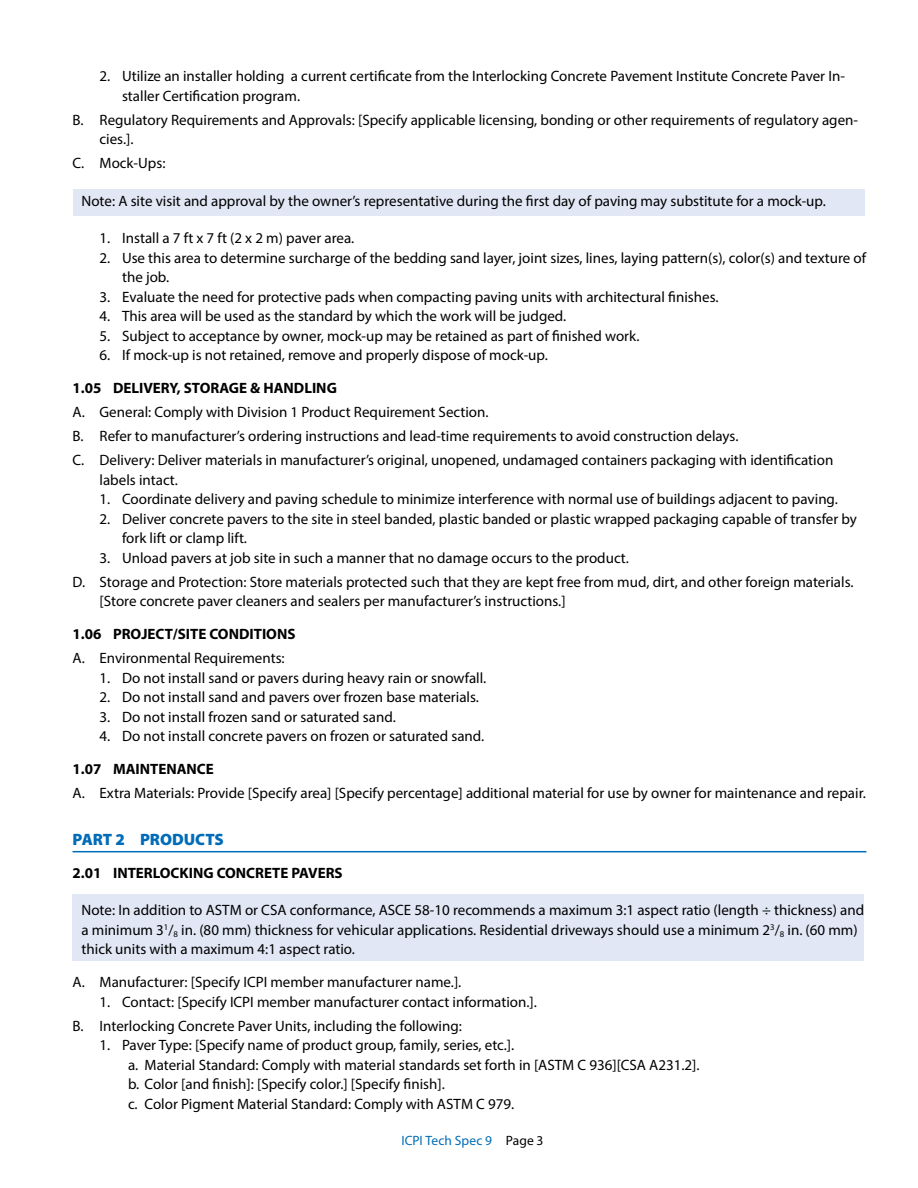
<style>
.page{position:relative;width:918px;height:1188px;background:#fff}
.page>*{position:absolute;margin:0;border:0;box-sizing:border-box;transform-origin:0 0}
.t1{font:900 16.5px "Myriad Pro";color:#006cb7}
.t2{font:15px/19.5px "Myriad Pro";color:#000}
.t3{font:700 15px "Myriad Pro";color:#000}
.t4{font:13.5px "Myriad Pro";color:#006cb7}
.s1{color:#000}
</style>
<div class="page">
<div style="left:72px;top:895px;width:792px;height:66px;background:#e1e7f5"></div>
<div style="left:73px;top:189px;width:792px;height:27px;background:#e1e7f5"></div>
<hr style="left:73px;top:851px;width:793px;height:1px;background:#006cb7">
<p class="t2" style="left:122px;top:66px;width:724px;text-indent:-22px">2. Utilize an installer holding a current certificate from the Interlocking Concrete Pavement Institute Concrete Paver In&shy;staller Certification program.</p>
<p class="t2" style="left:100px;top:110px;width:760px;text-indent:-27px">B. Regulatory Requirements and Approvals: [Specify applicable licensing, bonding or other requirements of regulatory agen&shy;cies.].</p>
<p class="t2" style="left:73px;top:153px;width:94px">C. Mock-Ups:</p>
<p class="t2" style="left:82px;top:191px;width:746px">Note: A site visit and approval by the owner’s representative during the first day of paving may substitute for a mock-up.</p>
<p class="t2" style="left:100px;top:228px;width:256px">1. Install a 7 ft x 7 ft (2 x 2 m) paver area.</p>
<p class="t2" style="left:122px;top:248px;width:746px;text-indent:-22px">2. Use this area to determine surcharge of the bedding sand layer, joint sizes, lines, laying pattern(s), color(s) and texture of the job.</p>
<p class="t2" style="left:100px;top:287px;width:621px">3. Evaluate the need for protective pads when compacting paving units with architectural finishes.</p>
<p class="t2" style="left:100px;top:306px;width:468px">4. This area will be used as the standard by which the work will be judged.</p>
<p class="t2" style="left:100px;top:326px;width:542px">5. Subject to acceptance by owner, mock-up may be retained as part of finished work.</p>
<p class="t2" style="left:100px;top:345px;width:450px">6. If mock-up is not retained, remove and properly dispose of mock-up.</p>
<p class="t3" style="left:73px;top:379px;width:266px">1.05 DELIVERY, STORAGE &amp; HANDLING</p>
<p class="t2" style="left:73px;top:400px;width:762px;line-height:24px">A. General: Comply with Division 1 Product Requirement Section.<br>B. Refer to manufacturer’s ordering instructions and lead-time requirements to avoid construction delays.<br>C. Delivery: Deliver materials in manufacturer’s original, unopened, undamaged containers packaging with identification</p>
<p class="t2" style="left:100px;top:470px;width:80px">labels intact.</p>
<p class="t2" style="left:100px;top:489px;width:740px">1. Coordinate delivery and paving schedule to minimize interference with normal use of buildings adjacent to paving.</p>
<p class="t2" style="left:122px;top:509px;width:736px;text-indent:-22px">2. Deliver concrete pavers to the site in steel banded, plastic banded or plastic wrapped packaging capable of transfer by fork lift or clamp lift.</p>
<p class="t2" style="left:73px;top:546px;width:783px;line-height:24px;text-indent:27px">3. Unload pavers at job site in such a manner that no damage occurs to the product.<br>D. Storage and Protection: Store materials protected such that they are kept free from mud, dirt, and other foreign materials.</p>
<p class="t2" style="left:100px;top:591px;width:468px">[Store concrete paver cleaners and sealers per manufacturer’s instructions.]</p>
<p class="t3" style="left:73px;top:625px;width:224px">1.06 PROJECT/SITE CONDITIONS</p>
<p class="t2" style="left:73px;top:648px;width:214px">A. Environmental Requirements:</p>
<p class="t2" style="left:100px;top:668px;width:388px">1. Do not install sand or pavers during heavy rain or snowfall.</p>
<p class="t2" style="left:100px;top:687px;width:381px">2. Do not install sand and pavers over frozen base materials.</p>
<p class="t2" style="left:100px;top:707px;width:298px">3. Do not install frozen sand or saturated sand.</p>
<p class="t2" style="left:100px;top:726px;width:386px">4. Do not install concrete pavers on frozen or saturated sand.</p>
<p class="t3" style="left:73px;top:760px;width:143px">1.07 MAINTENANCE</p>
<p class="t2" style="left:73px;top:783px;width:795px">A. Extra Materials: Provide [Specify area] [Specify percentage] additional material for use by owner for maintenance and repair.</p>
<p class="t1" style="left:73px;top:828px;width:153px">PART 2 PRODUCTS</p>
<p class="t3" style="left:73px;top:863px;width:272px">2.01 INTERLOCKING CONCRETE PAVERS</p>
<p class="t2" style="left:82px;top:900px;width:784px">Note: In addition to ASTM or CSA conformance, ASCE 58-10 recommends a maximum 3:1 aspect ratio (length ÷ thickness) and a minimum 3<sup>1</sup>/<sub>8</sub> in. (80 mm) thickness for vehicular applications. Residential driveways should use a minimum 2<sup>3</sup>/<sub>8</sub> in. (60 mm) thick units with a maximum 4:1 aspect ratio.</p>
<p class="t2" style="left:73px;top:972px;width:390px">A. Manufacturer: [Specify ICPI member manufacturer name.].</p>
<p class="t2" style="left:73px;top:990px;width:466px;line-height:24px;text-indent:27px">1. Contact: [Specify ICPI member manufacturer contact information.].<br>B. Interlocking Concrete Paver Units, including the following:</p>
<p class="t2" style="left:128px;top:1035px;width:573px;text-indent:-29px">1. Paver Type: [Specify name of product group, family, series, etc.].<br>a. Material Standard: Comply with material standards set forth in [ASTM C 936][CSA A231.2]. b. Color [and finish]: [Specify color.] [Specify finish].<br>c. Color Pigment Material Standard: Comply with ASTM C 979.</p>
<p class="t4" style="left:401px;top:1132px;width:144px">ICPI Tech Spec 9 <span class="s1">Page 3</span></p>
</div>
